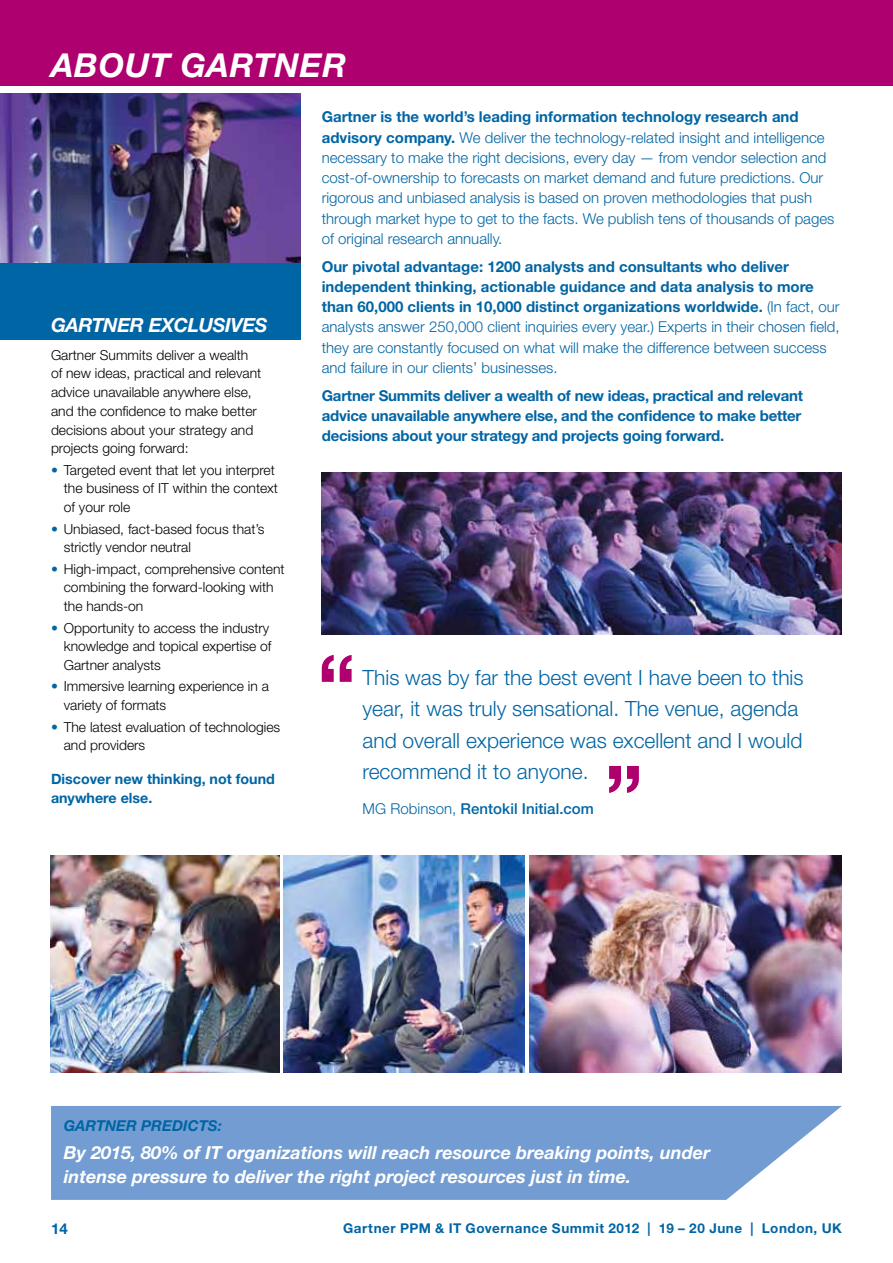
<style>
.page{position:relative;width:893px;height:1263px;background:#fff}
.page>*{position:absolute;margin:0;border:0;box-sizing:border-box;transform-origin:0 0}
.t1{font:italic 700 33px "Helvetica Neue";letter-spacing:.02em;color:#fff}
.t2{font:300 21px/31.5px "Helvetica Neue LT";color:#0065a4}
.t3{font:italic 700 19.5px "Helvetica Neue";letter-spacing:-.02em;color:#fff}
.t4{font:italic 700 18px/24px "Helvetica Neue";color:#fff}
.t5{font:300 15px/20.2px "Helvetica Neue LT";color:#0065a4}
.t6{font:700 15px/20.2px "Helvetica Neue LT";letter-spacing:-.015em;color:#0065a4;text-align:justify}
.t7{font:500 15px "Helvetica Neue LT";letter-spacing:.005em;color:#0065a4}
.t8{font:italic 700 15px "Helvetica Neue";letter-spacing:.02em;color:#0065a4}
.t9{font:700 14.25px/18.8px "Helvetica Neue LT";color:#0065a4}
.t10{font:300 13.8px/18.8px "Helvetica Neue LT";color:#000}
.t11{font:700 13.5px "Helvetica Neue LT";letter-spacing:.04em;color:#0065a4}
.s1{color:#0065a4}
.s2{font-weight:700}
.s3{font-weight:300}
</style>
<div class="page">
<div style="left:0;top:0;width:893px;height:85px;background:#ae006e"></div>
<img style="left:0;top:94px;width:300px;height:170px">
<div style="left:0;top:264px;width:300px;height:76px;background:#0065a4"></div>
<svg style="left:51px;top:1106px;width:791px;height:94px;background:#7da4d5"></svg>
<img style="left:529px;top:856px;width:313px;height:217px">
<img style="left:51px;top:856px;width:229px;height:217px">
<img style="left:284px;top:856px;width:241px;height:217px">
<svg style="left:321px;top:655px;width:31px;height:27px"></svg>
<svg style="left:609px;top:766px;width:30px;height:27px"></svg>
<img style="left:322px;top:472px;width:520px;height:163px">
<h1 class="t1" style="left:51px;top:45px;width:297px">About Gartner</h1>
<h3 class="t3" style="left:51px;top:313px;width:218px">Gartner Exclusives</h3>
<p class="t10" style="left:51px;top:345px;width:212px">Gartner Summits deliver a wealth of new ideas, practical and relevant advice unavailable anywhere else, and the confidence to make better decisions about your strategy and projects going forward:</p>
<p class="t10" style="left:64px;top:460px;width:216px;text-indent:-13px"><span class="s1">•</span> Targeted event that let you interpret the business of IT within the context of your role</p>
<p class="t10" style="left:64px;top:519px;width:202px;text-indent:-13px"><span class="s1">•</span> Unbiased, fact-based focus that’s strictly vendor neutral</p>
<p class="t10" style="left:64px;top:559px;width:222px;text-indent:-13px"><span class="s1">•</span> High-impact, comprehensive content combining the forward-looking with the hands-on</p>
<p class="t10" style="left:64px;top:618px;width:209px;text-indent:-13px"><span class="s1">•</span> Opportunity to access the industry knowledge and topical expertise of<br>Gartner analysts</p>
<p class="t10" style="left:64px;top:677px;width:207px;text-indent:-13px"><span class="s1">•</span> Immersive learning experience in a variety of formats</p>
<p class="t10" style="left:64px;top:717px;width:218px;text-indent:-13px"><span class="s1">•</span> The latest evaluation of technologies and providers</p>
<p class="t9" style="left:51px;top:769px;width:225px">Discover new thinking, not found anywhere else.</p>
<p class="t5" style="left:322px;top:107px;width:514px"><span class="s2">Gartner is the world’s leading information technology research and advisory company.</span> We deliver the technology-related insight and intelligence necessary to make the right decisions, every day — from vendor selection and cost-of-ownership to forecasts on market demand and future predictions. Our rigorous and unbiased analysis is based on proven methodologies that push through market hype to get to the facts. We publish tens of thousands of pages of original research annually.</p>
<p class="t5" style="left:322px;top:256px;width:519px"><span class="s2">Our pivotal advantage: 1200 analysts and consultants who deliver independent thinking, actionable guidance and data analysis to more than 60,000 clients in 10,000 distinct organizations worldwide.</span> (In fact, our analysts answer 250,000 client inquiries every year.) Experts in their chosen field, they are constantly focused on what will make the difference between success and failure in our clients’ businesses.</p>
<p class="t6" style="left:322px;top:385px;width:483px">Gartner Summits deliver a wealth of new ideas, practical and relevant advice unavailable anywhere else, and the confidence to make better decisions about your strategy and projects going forward.</p>
<h2 class="t2" style="left:362px;top:661px;width:443px">This was by far the best event I have been to this year, it was truly sensational. The venue, agenda and overall experience was excellent and I would recommend it to anyone.</h2>
<p class="t7" style="left:362px;top:799px;width:233px"><span class="s3">MG Robinson,</span> Rentokil Initial.com</p>
<p class="t8" style="left:64px;top:1116px;width:160px">Gartner predicts:</p>
<p class="t4" style="left:64px;top:1140px;width:649px">By 2015, 80% of IT organizations will reach resource breaking points, under intense pressure to deliver the right project resources just in time.</p>
<p class="t6" style="left:51px;top:1218px;width:18px">14</p>
<p class="t11" style="left:343px;top:1220px;width:500px">Gartner PPM &amp; IT Governance Summit 2012 | 19 – 20 June | London, UK</p>
</div>
